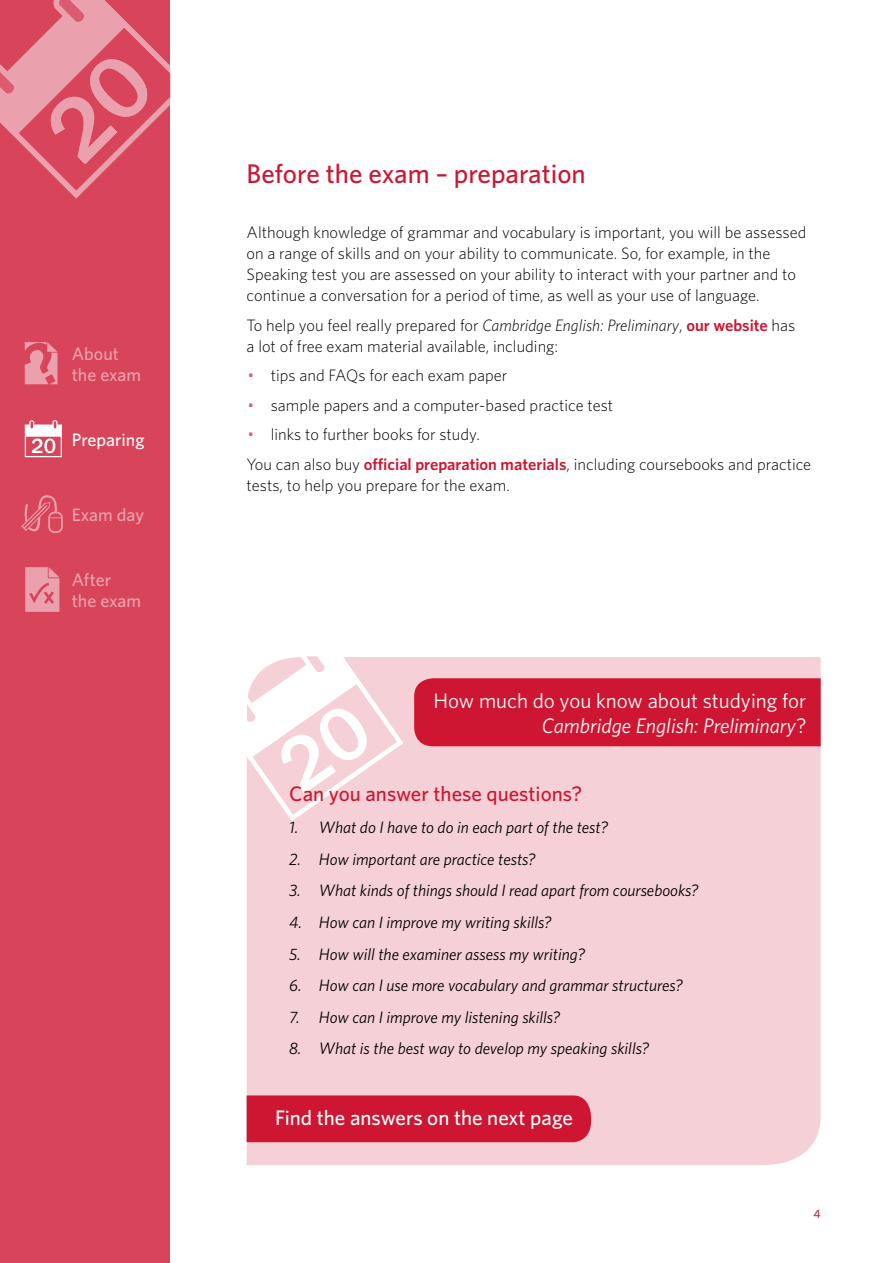
<style>
.page{position:relative;width:893px;height:1263px;background:#fff}
.page>*{position:absolute;margin:0;border:0;box-sizing:border-box;transform-origin:0 0}
.t1{font:500 27px "Whitney";color:#ce1531}
.t2{font:21px/25.5px "Whitney";color:#fff;text-align:right}
.t3{font:500 21px "Whitney";color:#ce1531}
.t4{font:500 21px "Whitney";color:#fff}
.t5{font:500 18px/21.6px "Whitney";color:#eba1ad}
.t6{font:500 18px "Whitney";color:#fff}
.t7{font:300 16.5px/21px "Whitney";color:#000}
.t8{font:italic 16.5px "Whitney";color:#000}
.t9{font:500 12px "Whitney";color:#ce1531}
.s1{font-style:italic}
.s2{font-weight:600;color:#ce1531}
.s3{color:#dd5b6f}
</style>
<div class="page">
<div style="left:0;top:0;width:170px;height:1263px;background:#d8445a"></div>
<svg style="left:25px;top:567px;width:34px;height:45px"></svg>
<svg style="left:21px;top:495px;width:42px;height:38px"></svg>
<svg style="left:25px;top:342px;width:33px;height:42px"></svg>
<svg style="left:25px;top:420px;width:37px;height:37px"></svg>
<div style="left:246px;top:657px;width:575px;height:508px;background:#f5d0d6"></div>
<svg style="left:246px;top:656px;width:157px;height:165px"></svg>
<div style="left:247px;top:1095px;width:344px;height:47px;background:#ce1531"></div>
<div style="left:414px;top:678px;width:407px;height:68px;background:#ce1531"></div>
<svg style="left:0;top:0;width:170px;height:198px"></svg>
<p class="t5" style="left:72px;top:342px;width:71px">About the exam</p>
<p class="t6" style="left:72px;top:428px;width:74px">Preparing</p>
<p class="t5" style="left:72px;top:504px;width:74px">Exam day</p>
<p class="t5" style="left:72px;top:568px;width:71px">After<br>the exam</p>
<h1 class="t1" style="left:247px;top:156px;width:341px">Before the exam – preparation</h1>
<p class="t7" style="left:247px;top:221px;width:561px">Although knowledge of grammar and vocabulary is important, you will be assessed on a range of skills and on your ability to communicate. So, for example, in the Speaking test you are assessed on your ability to interact with your partner and to continue a conversation for a period of time, as well as your use of language.</p>
<p class="t7" style="left:247px;top:314px;width:550px">To help you feel really prepared for <span class="s1">Cambridge English: Preliminary</span>, <span class="s2">our website</span> has a lot of free exam material available, including:</p>
<p class="t7" style="left:247px;top:364px;width:261px"><span class="s3">•</span> tips and FAQs for each exam paper</p>
<p class="t7" style="left:247px;top:394px;width:367px"><span class="s3">•</span> sample papers and a computer-based practice test</p>
<p class="t7" style="left:247px;top:419px;width:566px;line-height:29.5px"><span class="s3">•</span> links to further books for study.<br>You can also buy <span class="s2">official preparation materials</span>, including coursebooks and practice</p>
<p class="t7" style="left:247px;top:474px;width:265px">tests, to help you prepare for the exam.</p>
<p class="t2" style="left:433px;top:687px;width:375px">How much do you know about studying for<br><span class="s1">Cambridge English: Preliminary</span>?</p>
<p class="t3" style="left:289px;top:780px;width:295px">Can you answer these questions?</p>
<p class="t8" style="left:289px;top:816px;width:320px">1. What do I have to do in each part of the test?</p>
<p class="t8" style="left:289px;top:848px;width:248px">2. How important are practice tests?</p>
<p class="t8" style="left:289px;top:879px;width:411px">3. What kinds of things should I read apart from coursebooks?</p>
<p class="t8" style="left:289px;top:911px;width:264px">4. How can I improve my writing skills?</p>
<p class="t8" style="left:289px;top:943px;width:297px">5. How will the examiner assess my writing?</p>
<p class="t8" style="left:289px;top:974px;width:395px">6. How can I use more vocabulary and grammar structures?</p>
<p class="t8" style="left:289px;top:1006px;width:273px">7. How can I improve my listening skills?</p>
<p class="t8" style="left:289px;top:1038px;width:361px">8. What is the best way to develop my speaking skills?</p>
<p class="t4" style="left:275px;top:1104px;width:299px">Find the answers on the next page</p>
<p class="t9" style="left:814px;top:1205px;width:9px">4</p>
</div>
